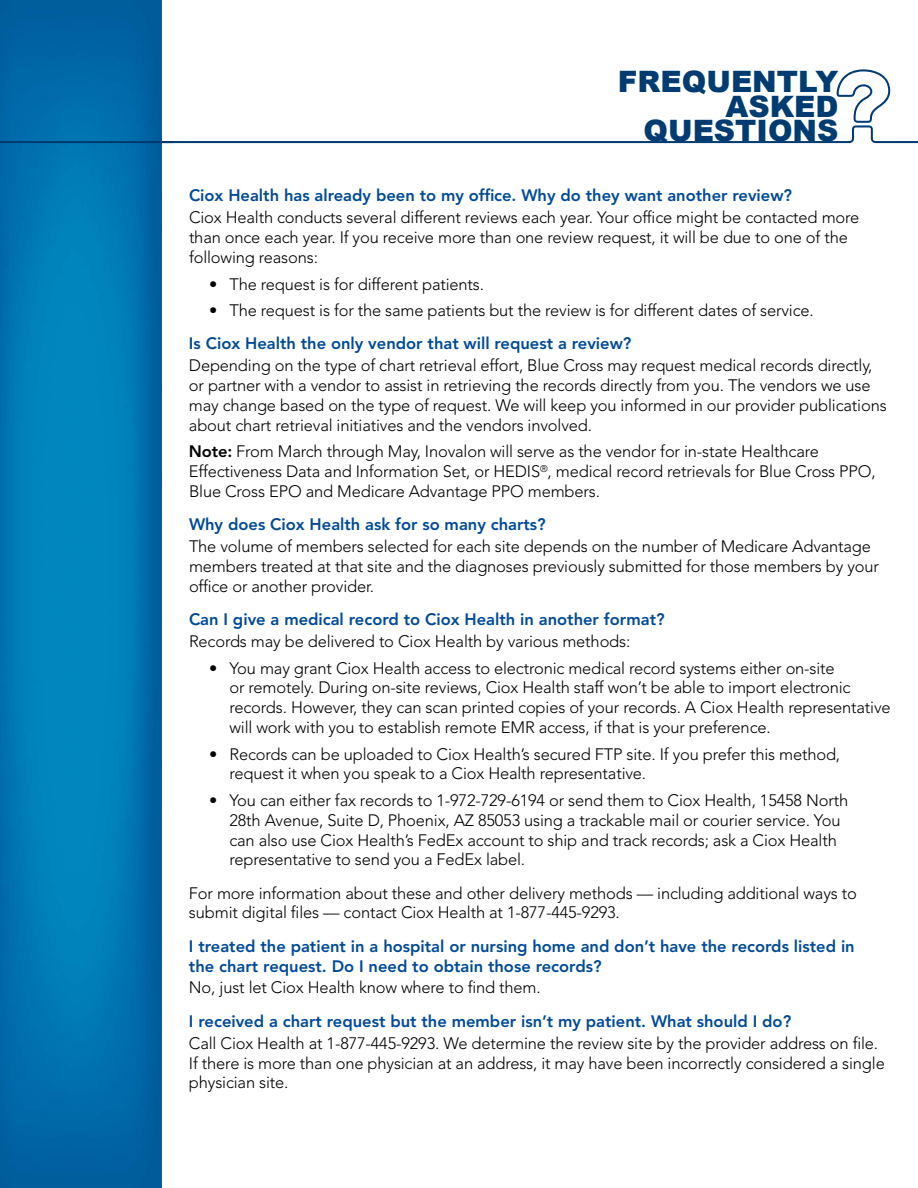
<style>
.page{position:relative;width:918px;height:1188px;background:#fff}
.page>*{position:absolute;margin:0;border:0;box-sizing:border-box;transform-origin:0 0}
.t1{font:900 29.55px/24.6px "Arial";color:#003b71;text-align:right}
.t2{font:300 16.5px/19.8px "Avenir LT Std";letter-spacing:-.01em;color:#000}
.t3{font:800 16.5px/19.8px "Avenir LT Std";color:#004a98}
.s1{font-weight:800}
</style>
<div class="page">
<img style="left:0;top:0;width:161px;height:1188px">
<svg style="left:0;top:69px;width:918px;height:74px"></svg>
<h1 class="t1" style="left:618px;top:68px;width:222px">FREQUENTLY<br>ASKED<br>QUESTIONS</h1>
<p class="t3" style="left:189px;top:186px;width:605px">Ciox Health has already been to my office. Why do they want another review?</p>
<p class="t2" style="left:189px;top:208px;width:672px">Ciox Health conducts several different reviews each year. Your office might be contacted more than once each year. If you receive more than one review request, it will be due to one of the following reasons:</p>
<p class="t2" style="left:209px;top:274px;width:276px">• The request is for different patients.</p>
<p class="t2" style="left:209px;top:301px;width:606px">• The request is for the same patients but the review is for different dates of service.</p>
<p class="t3" style="left:189px;top:334px;width:444px">Is Ciox Health the only vendor that will request a review?</p>
<p class="t2" style="left:189px;top:356px;width:699px">Depending on the type of chart retrieval effort, Blue Cross may request medical records directly, or partner with a vendor to assist in retrieving the records directly from you. The vendors we use may change based on the type of request. We will keep you informed in our provider publications about chart retrieval initiatives and the vendors involved.</p>
<p class="t2" style="left:189px;top:442px;width:688px"><span class="s1">Note:</span> From March through May, Inovalon will serve as the vendor for in-state Healthcare<br>Effectiveness Data and Information Set, or HEDIS<sup>®</sup>, medical record retrievals for Blue Cross PPO,<br>Blue Cross EPO and Medicare Advantage PPO members.</p>
<p class="t3" style="left:189px;top:515px;width:358px">Why does Ciox Health ask for so many charts?</p>
<p class="t2" style="left:189px;top:537px;width:692px">The volume of members selected for each site depends on the number of Medicare Advantage members treated at that site and the diagnoses previously submitted for those members by your office or another provider.</p>
<p class="t3" style="left:189px;top:610px;width:477px">Can I give a medical record to Ciox Health in another format?</p>
<p class="t2" style="left:189px;top:632px;width:443px">Records may be delivered to Ciox Health by various methods:</p>
<p class="t2" style="left:229px;top:658px;width:663px;text-indent:-20px">• You may grant Ciox Health access to electronic medical record systems either on-site<br>or remotely. During on-site reviews, Ciox Health staff won’t be able to import electronic records. However, they can scan printed copies of your records. A Ciox Health representative will work with you to establish remote EMR access, if that is your preference.</p>
<p class="t2" style="left:229px;top:744px;width:612px;text-indent:-20px">• Records can be uploaded to Ciox Health’s secured FTP site. If you prefer this method, request it when you speak to a Ciox Health representative.</p>
<p class="t2" style="left:229px;top:790px;width:620px;text-indent:-20px">• You can either fax records to 1-972-729-6194 or send them to Ciox Health, 15458 North 28th Avenue, Suite D, Phoenix, AZ 85053 using a trackable mail or courier service. You can also use Ciox Health’s FedEx account to ship and track records; ask a Ciox Health representative to send you a FedEx label.</p>
<p class="t2" style="left:189px;top:883px;width:669px">For more information about these and other delivery methods — including additional ways to submit digital files — contact Ciox Health at 1-877-445-9293.</p>
<p class="t3" style="left:189px;top:936px;width:667px">I treated the patient in a hospital or nursing home and don’t have the records listed in the chart request. Do I need to obtain those records?</p>
<p class="t2" style="left:189px;top:978px;width:353px">No, just let Ciox Health know where to find them.</p>
<p class="t3" style="left:189px;top:1011px;width:604px">I received a chart request but the member isn’t my patient. What should I do?</p>
<p class="t2" style="left:189px;top:1033px;width:697px">Call Ciox Health at 1-877-445-9293. We determine the review site by the provider address on file.<br>If there is more than one physician at an address, it may have been incorrectly considered a single physician site.</p>
</div>
